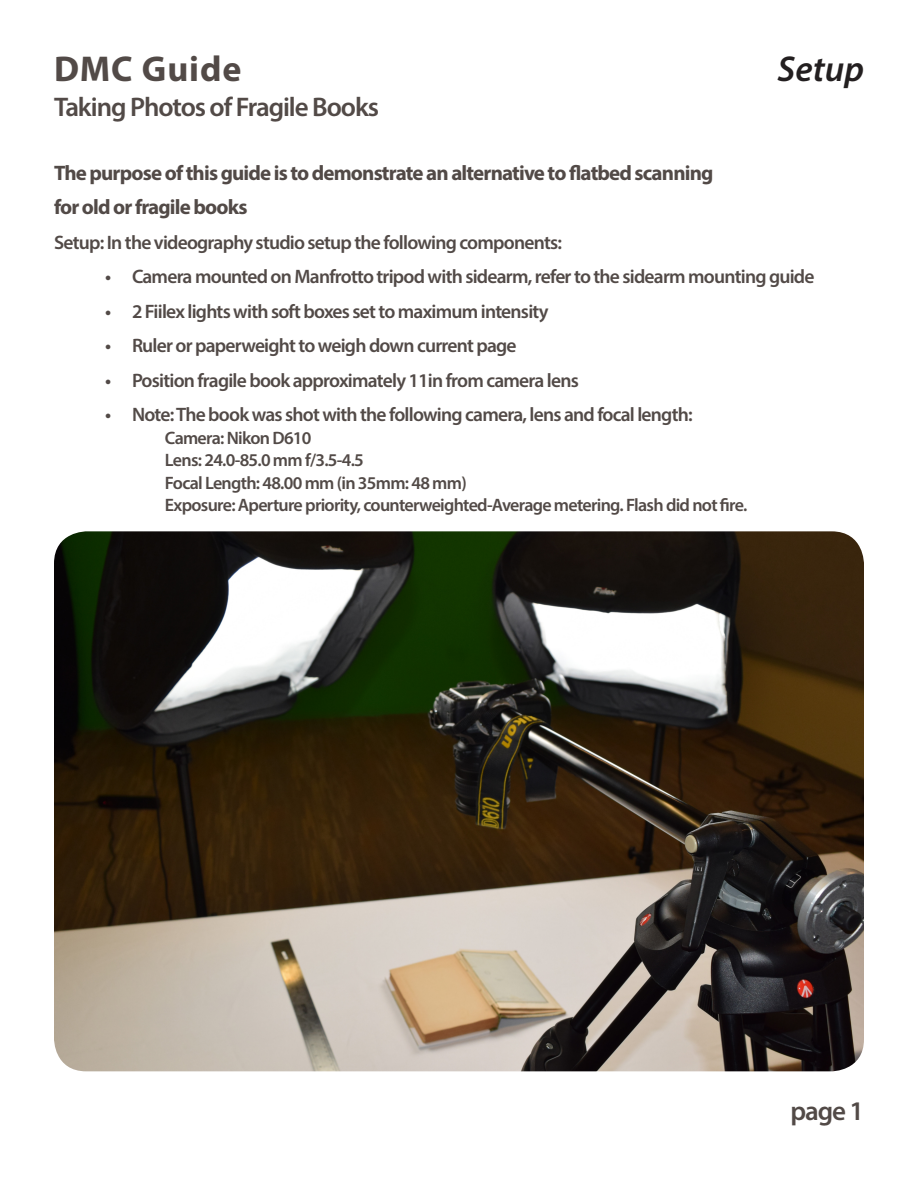
<style>
.page{position:relative;width:918px;height:1188px;background:#fff}
.page>*{position:absolute;margin:0;border:0;box-sizing:border-box;transform-origin:0 0}
.t1{font:700 36px "Myriad Pro";letter-spacing:.025em;color:#524a47}
.t2{font:italic 600 36px "Myriad Pro";color:#231f20}
.t3{font:600 27px "Myriad Pro";letter-spacing:-.04em;color:#524a47}
.t4{font:700 21px/34.5px "Myriad Pro";letter-spacing:-.04em;color:#524a47}
.t5{font:600 19.5px "Myriad Pro";letter-spacing:-.04em;color:#524a47}
.t6{font:600 18px "Myriad Pro";letter-spacing:-.04em;color:#524a47}
</style>
<div class="page">
<img style="left:54px;top:531px;width:810px;height:540px">
<h1 class="t1" style="left:54px;top:45px;width:189px">DMC Guide</h1>
<h2 class="t3" style="left:54px;top:89px;width:326px">Taking Photos of Fragile Books</h2>
<p class="t2" style="left:778px;top:46px;width:88px">Setup</p>
<p class="t4" style="left:54px;top:155px;width:661px">The purpose of this guide is to demonstrate an alternative to flatbed scanning for old or fragile books</p>
<p class="t5" style="left:54px;top:230px;width:510px">Setup: In the videography studio setup the following components:</p>
<p class="t5" style="left:105px;top:264px;width:711px">• Camera mounted on Manfrotto tripod with sidearm, refer to the sidearm mounting guide</p>
<p class="t5" style="left:105px;top:299px;width:445px">• 2 Fiilex lights with soft boxes set to maximum intensity</p>
<p class="t5" style="left:105px;top:333px;width:413px">• Ruler or paperweight to weigh down current page</p>
<p class="t5" style="left:105px;top:368px;width:475px">• Position fragile book approximately 11in from camera lens</p>
<p class="t5" style="left:105px;top:402px;width:589px">• Note: The book was shot with the following camera, lens and focal length:</p>
<p class="t6" style="left:165px;top:426px;width:148px">Camera: Nikon D610</p>
<p class="t6" style="left:165px;top:449px;width:200px">Lens: 24.0-85.0 mm f/3.5-4.5</p>
<p class="t6" style="left:165px;top:471px;width:303px">Focal Length: 48.00 mm (in 35mm: 48 mm)</p>
<p class="t6" style="left:165px;top:494px;width:584px">Exposure: Aperture priority, counterweighted-Average metering. Flash did not fire.</p>
<p class="t3" style="left:790px;top:1094px;width:75px">page 1</p>
</div>
